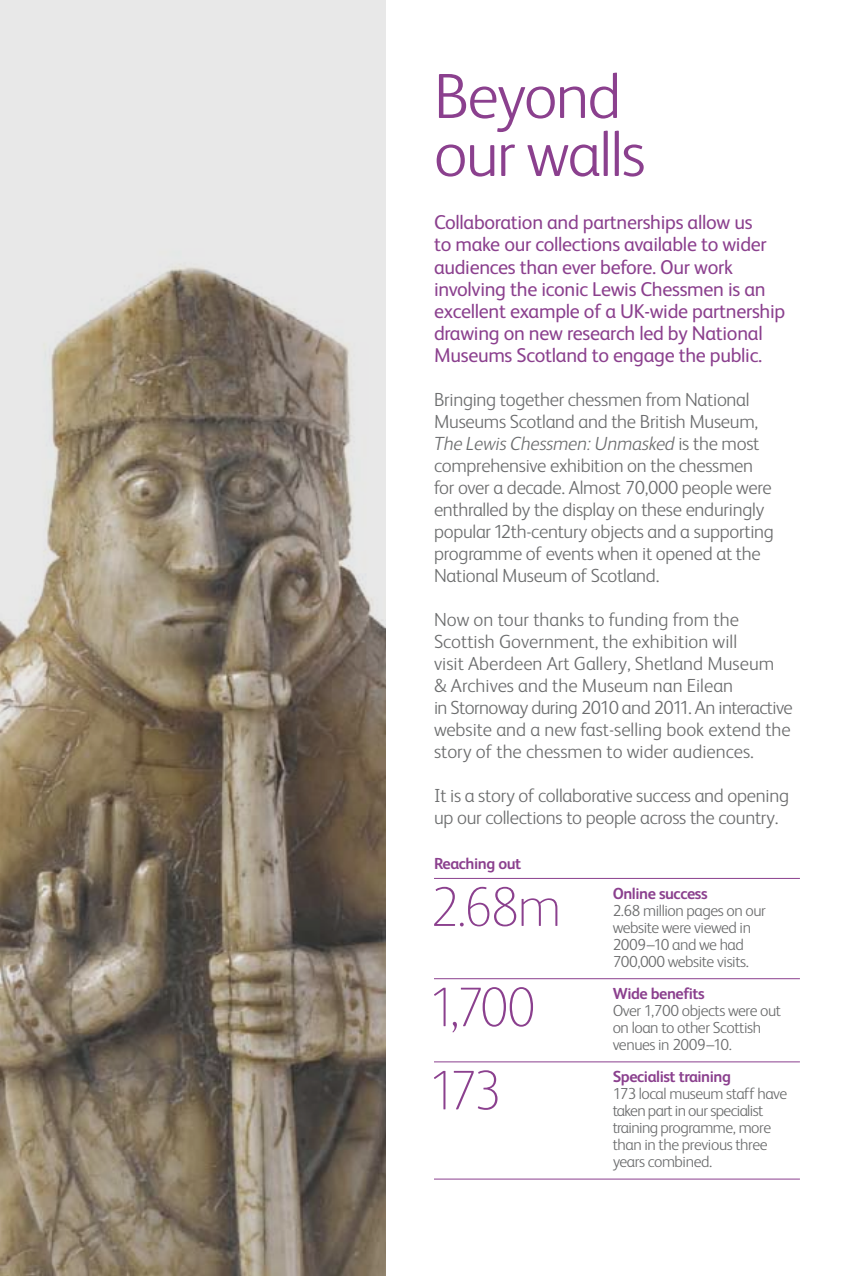
<style>
.page{position:relative;width:851px;height:1276px;background:#fff}
.page>*{position:absolute;margin:0;border:0;box-sizing:border-box;transform-origin:0 0}
.t1{font:300 64px/58px "FS Albert";letter-spacing:-.025em;color:#8b408e}
.t2{font:100 56px "FS Albert";letter-spacing:-.075em;color:#8b408e}
.t3{font:20px/22px "FS Albert";letter-spacing:-.015em;color:#8b408e}
.t4{font:300 19px/22px "FS Albert";letter-spacing:-.015em;color:#6b6c6d}
.t5{font:300 16px/17px "FS Albert";letter-spacing:-.025em;color:#6b6c6d}
.t6{font:700 16px "FS Albert";letter-spacing:-.025em;color:#8b408e}
.s1{font-style:italic}
</style>
<div class="page">
<img style="left:0;top:0;width:386px;height:1276px">
<hr style="left:434px;top:878px;width:365px;height:1px;background:#8b408e">
<hr style="left:434px;top:978px;width:365px;height:1px;background:#8b408e">
<hr style="left:434px;top:1178px;width:365px;height:1px;background:#8b408e">
<hr style="left:434px;top:1061px;width:365px;height:1px;background:#8b408e">
<h1 class="t1" style="left:434px;top:67px;width:213px">Beyond our walls</h1>
<p class="t3" style="left:434px;top:212px;width:353px">Collaboration and partnerships allow us<br>to make our collections available to wider audiences than ever before. Our work involving the iconic Lewis Chessmen is an excellent example of a UK-wide partnership drawing on new research led by National Museums Scotland to engage the public.</p>
<p class="t4" style="left:434px;top:388px;width:341px">Bringing together chessmen from National Museums Scotland and the British Museum, <span class="s1">The Lewis Chessmen: Unmasked</span> is the most comprehensive exhibition on the chessmen for over a decade. Almost 70,000 people were enthralled by the display on these enduringly popular 12th-century objects and a supporting programme of events when it opened at the National Museum of Scotland.</p>
<p class="t4" style="left:434px;top:608px;width:360px">Now on tour thanks to funding from the Scottish Government, the exhibition will<br>visit Aberdeen Art Gallery, Shetland Museum<br>&amp; Archives and the Museum nan Eilean<br>in Stornoway during 2010 and 2011. An interactive website and a new fast-selling book extend the story of the chessmen to wider audiences.</p>
<p class="t4" style="left:434px;top:784px;width:356px">It is a story of collaborative success and opening up our collections to people across the country.</p>
<p class="t6" style="left:434px;top:854px;width:89px">Reaching out</p>
<h2 class="t2" style="left:429px;top:875px;width:133px">2.68m</h2>
<p class="t6" style="left:612px;top:884px;width:96px">Online success</p>
<p class="t5" style="left:612px;top:901px;width:155px">2.68 million pages on our website were viewed in<br>2009–10 and we had<br>700,000 website visits.</p>
<h2 class="t2" style="left:427px;top:975px;width:110px">1,700</h2>
<p class="t6" style="left:612px;top:984px;width:94px">Wide benefits</p>
<p class="t5" style="left:612px;top:1001px;width:170px">Over 1,700 objects were out on loan to other Scottish venues in 2009–10.</p>
<h2 class="t2" style="left:427px;top:1058px;width:76px">173</h2>
<p class="t6" style="left:612px;top:1067px;width:120px">Specialist training</p>
<p class="t5" style="left:612px;top:1085px;width:176px">173 local museum staff have taken part in our specialist training programme, more than in the previous three years combined.</p>
</div>
